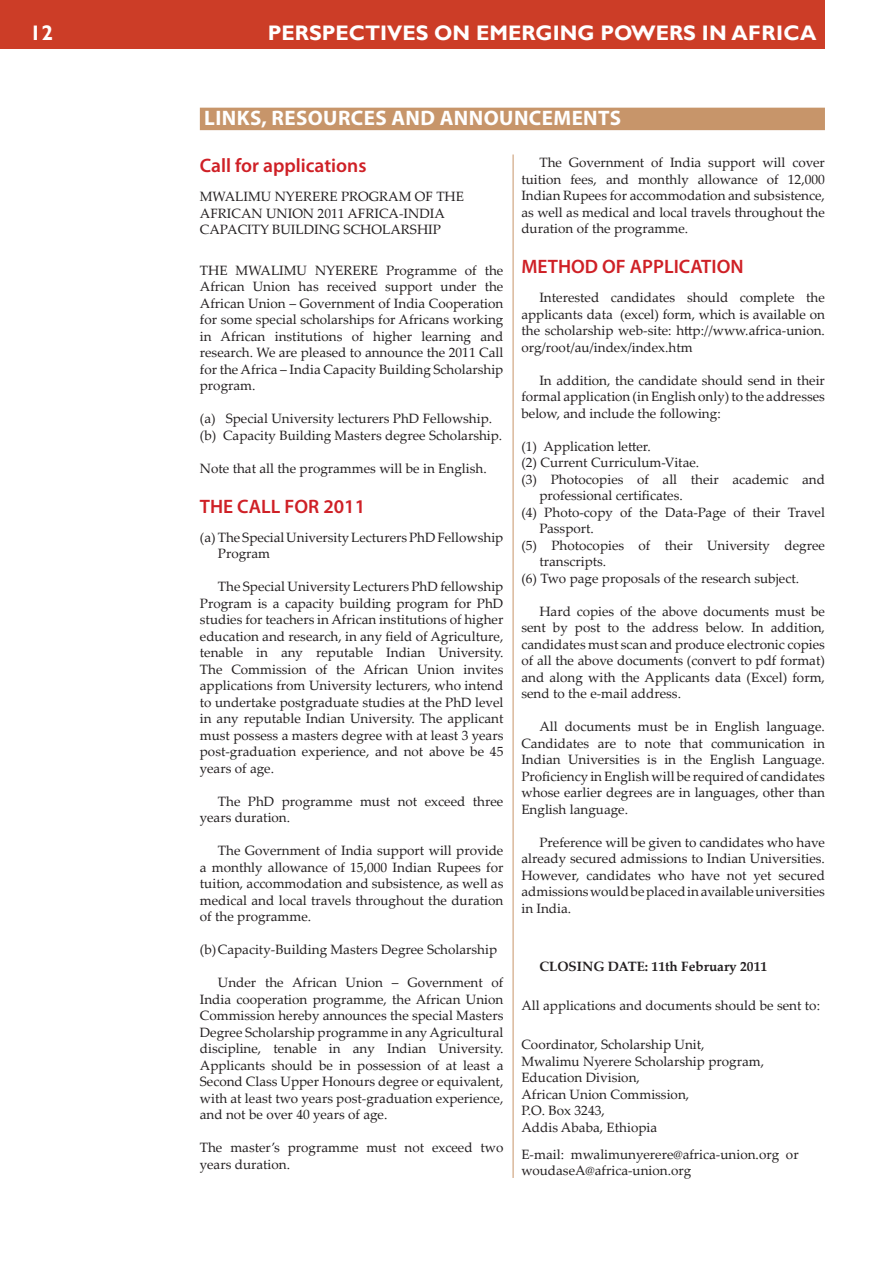
<style>
.page{position:relative;width:893px;height:1263px;background:#fff}
.page>*{position:absolute;margin:0;border:0;box-sizing:border-box;transform-origin:0 0}
.t1{font:700 21px "Gill Sans";color:#fff}
.t2{font:700 21px "Myriad Pro";letter-spacing:.02em;color:#fff}
.t3{font:600 19.5px "Myriad Pro";color:#cf2026}
.t4{font:13.5px/16.5px "Palatino Linotype";color:#231f20;text-align:justify}
.t5{font:700 13.5px "Palatino Linotype";color:#231f20}
</style>
<div class="page">
<div style="left:0;top:0;width:825px;height:49px;background:#cc3d27"></div>
<hr style="left:513px;top:154px;width:1px;height:1024px;background:#c7956a">
<div style="left:200px;top:108px;width:625px;height:22px;background:#c7956a"></div>
<h1 class="t1" style="left:30px;top:21px;width:25px">12</h1>
<h1 class="t1" style="left:268px;top:21px;width:550px">PERSPECTIVES ON EMERGING POWERS IN AFRICA</h1>
<h1 class="t2" style="left:204px;top:104px;width:418px">LINKS, RESOURCES AND ANNOUNCEMENTS</h1>
<h2 class="t3" style="left:200px;top:153px;width:168px">Call for applications</h2>
<p class="t4" style="left:200px;top:188px;width:266px;text-align:left">MWALIMU NYERERE PROGRAM OF THE<br>AFRICAN UNION 2011 AFRICA-INDIA<br>CAPACITY BUILDING SCHOLARSH</p>
<p class="t4" style="left:428px;top:221px;width:14px">IP</p>
<p class="t4" style="left:200px;top:261px;width:19px">The</p>
<p class="t4" style="left:236px;top:261px;width:24px">Mwalimu</p>
<p class="t4" style="left:315px;top:261px;width:21px">Nyerere</p>
<p class="t4" style="left:200px;top:261px;width:305px;text-indent:186px">Programme of the African Union has received support under the African Union – Government of India Cooperation for some special scholarships for Africans working in African institutions of higher learning and research. We are pleased to announce the 2011 Call for the Africa – India Capacity Building Scholarship program.</p>
<p class="t4" style="left:200px;top:410px;width:304px">(a) Special University lecturers PhD Fellowship. (b) Capacity Building Masters degree Scholarship.</p>
<p class="t4" style="left:200px;top:459px;width:288px">Note that all the programmes will be in English.</p>
<h2 class="t3" style="left:200px;top:494px;width:61px">THE CALL</h2>
<h2 class="t3" style="left:285px;top:494px;width:82px">FOR 2011</h2>
<p class="t4" style="left:218px;top:528px;width:287px;text-indent:-18px">(a) The Special University Lecturers PhD Fellowship<br>Program</p>
<p class="t4" style="left:200px;top:578px;width:305px;text-indent:18px">The Special University Lecturers PhD fellowship Program is a capacity building program for PhD studies for teachers in African institutions of higher education and research, in any field of Agriculture, tenable in any reputable Indian University.<br>The Commission of the African Union invites applications from University lecturers, who intend to undertake postgraduate studies at the PhD level in any reputable Indian University. The applicant must possess a masters degree with at least 3 years post-graduation experience, and not above be 45 years of age.</p>
<p class="t4" style="left:200px;top:792px;width:305px;text-indent:18px">The PhD programme must not exceed three years duration.</p>
<p class="t4" style="left:200px;top:842px;width:305px;text-indent:18px">The Government of India support will provide a monthly allowance of 15,000 Indian Rupees for tuition, accommodation and subsistence, as well as medical and local travels throughout the duration of the programme.</p>
<p class="t4" style="left:200px;top:941px;width:299px">(b)Capacity-Building Masters Degree Scholarship</p>
<p class="t4" style="left:200px;top:974px;width:305px;text-indent:18px">Under the African Union – Government of India cooperation programme, the African Union Commission hereby announces the special Masters Degree Scholarship programme in any Agricultural discipline, tenable in any Indian University.<br>Applicants should be in possession of at least a Second Class Upper Honours degree or equivalent, with at least two years post-graduation experience, and not be over 40 years of age.</p>
<p class="t4" style="left:200px;top:1139px;width:305px">The master’s programme must not exceed two years duration.</p>
<p class="t4" style="left:521px;top:154px;width:305px;text-indent:18px">The Government of India support will cover tuition fees, and monthly allowance of 12,000<br>Indian Rupees for accommodation and subsistence, as well as medical and local travels throughout the duration of the programme.</p>
<h2 class="t3" style="left:521px;top:254px;width:180px">METHOD OF APPLICATIO</h2>
<h2 class="t3" style="left:730px;top:254px;width:15px">N</h2>
<p class="t4" style="left:521px;top:289px;width:305px;text-indent:18px">Interested candidates should complete the applicants data (excel) form, which is available on the scholarship web-site: http://www.africa-union. org/root/au/index/index.htm</p>
<p class="t4" style="left:521px;top:371px;width:305px;text-indent:18px">In addition, the candidate should send in their formal application (in English only) to the addresses below, and include the following:</p>
<p class="t4" style="left:521px;top:437px;width:131px">(1) Application letter.</p>
<p class="t4" style="left:521px;top:454px;width:179px">(2) Current Curriculum-Vitae.</p>
<p class="t4" style="left:521px;top:470px;width:305px">(3) Photocopies of all their academic and</p>
<p class="t4" style="left:539px;top:487px;width:145px">professional certificates.</p>
<p class="t4" style="left:521px;top:503px;width:305px">(4) Photo-copy of the Data-Page of their Travel</p>
<p class="t4" style="left:539px;top:520px;width:56px">Passport.</p>
<p class="t4" style="left:521px;top:536px;width:305px">(5) Photocopies of their University degree</p>
<p class="t4" style="left:539px;top:553px;width:68px">transcripts.</p>
<p class="t4" style="left:521px;top:569px;width:279px">(6) Two page proposals of the research subject.</p>
<p class="t4" style="left:521px;top:602px;width:305px;text-indent:18px">Hard copies of the above documents must be sent by post to the address below. In addition, candidates must scan and produce electronic copies of all the above documents (convert to pdf format) and along with the Applicants data (Excel) form, send to the e-mail address.</p>
<p class="t4" style="left:521px;top:718px;width:305px;text-indent:18px">All documents must be in English language.<br>Candidates are to note that communication in Indian Universities is in the English Language.<br>Proficiency in English will be required of candidates whose earlier degrees are in languages, other than English language.</p>
<p class="t4" style="left:521px;top:833px;width:305px;text-indent:18px">Preference will be given to candidates who have already secured admissions to Indian Universities.<br>However, candidates who have not yet secured admissions would be placed in available universities in India.</p>
<p class="t5" style="left:539px;top:957px;width:229px">CLOSING DATE: 11th February 2011</p>
<p class="t4" style="left:521px;top:997px;width:300px">All applications and documents should be sent to:</p>
<p class="t4" style="left:521px;top:1036px;width:244px;text-align:left">Coordinator, Scholarship Unit,<br>Mwalimu Nyerere Scholarship program,<br>Education Division,<br>African Union Commission,<br>P.O. Box 3243,<br>Addis Ababa, Ethiopia</p>
<p class="t4" style="left:521px;top:1145px;width:279px">E-mail: mwalimunyerere@africa-union.org or woudaseA@africa-union.org</p>
</div>
